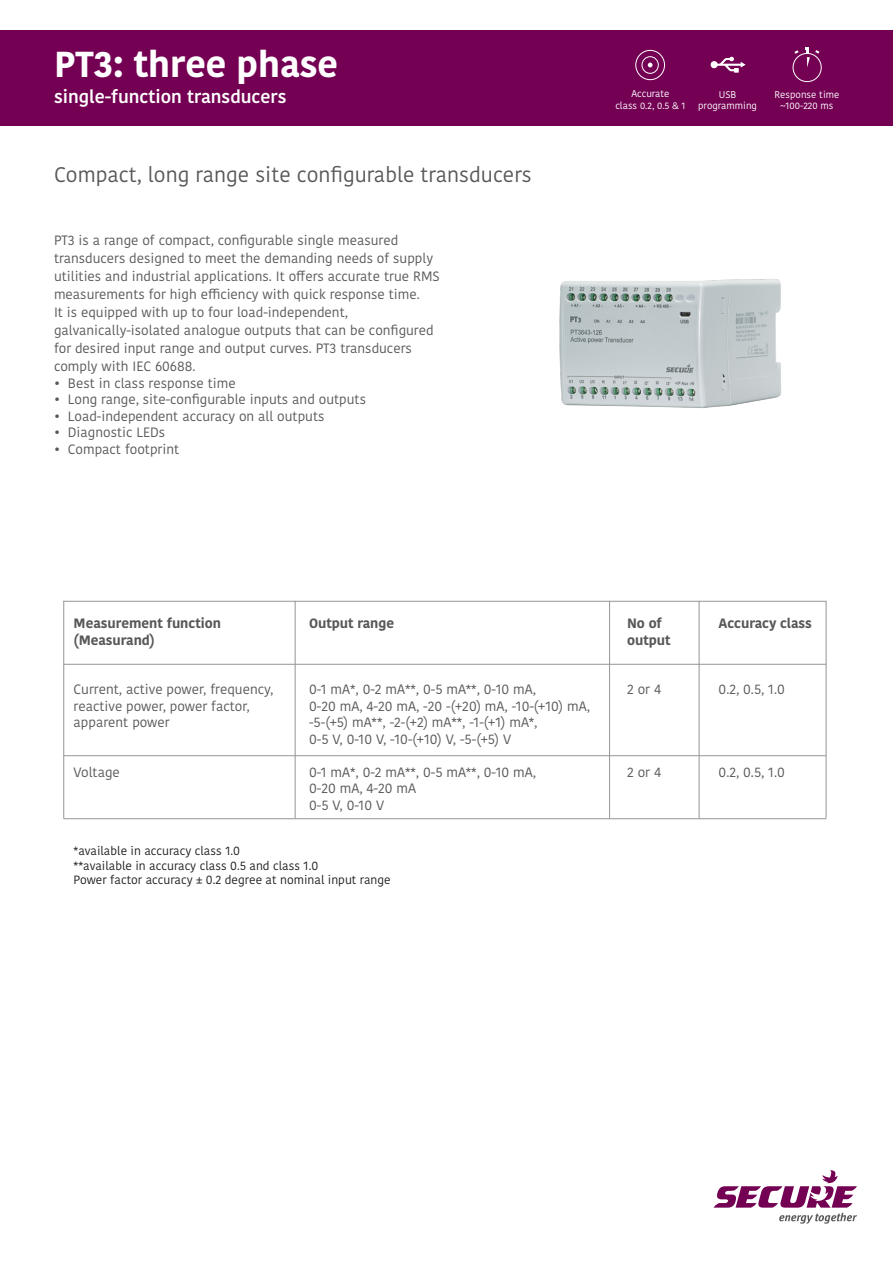
<style>
.page{position:relative;width:893px;height:1263px;background:#fff}
.page>*{position:absolute;margin:0;border:0;box-sizing:border-box;transform-origin:0 0}
.t1{font:700 36px "Kohinoor Devanagari";color:#fff}
.t2{font:21px "Kohinoor Devanagari";color:#57585a}
.t3{font:600 18px "Kohinoor Devanagari";color:#fff}
.t4{font:13.5px/18px "Kohinoor Devanagari";color:#57585a}
.t5{font:700 13.5px "Kohinoor Devanagari";color:#57585a}
.t6{font:12px "Kohinoor Devanagari";color:#231f20}
.t7{font:9.75px/11.4px "Kohinoor Devanagari";color:#fff;text-align:center}
</style>
<div class="page">
<div style="left:0;top:31px;width:893px;height:95px;background:#740053"></div>
<img style="left:559px;top:279px;width:222px;height:129px">
<svg style="left:710px;top:56px;width:36px;height:17px"></svg>
<div style="left:793px;top:53px;width:29px;height:29px;border:1px solid #fff;border-radius:50%"></div>
<svg style="left:794px;top:50px;width:5px;height:4px"></svg>
<svg style="left:805px;top:48px;width:14px;height:19px"></svg>
<svg style="left:635px;top:49px;width:30px;height:32px"></svg>
<hr style="left:63px;top:818px;width:763px;height:1px;background:#939598">
<hr style="left:63px;top:755px;width:763px;height:1px;background:#939598">
<hr style="left:63px;top:664px;width:763px;height:1px;background:#939598">
<hr style="left:63px;top:601px;width:763px;height:1px;background:#939598">
<hr style="left:295px;top:601px;width:1px;height:217px;background:#939598">
<hr style="left:63px;top:601px;width:1px;height:217px;background:#939598">
<hr style="left:609px;top:601px;width:1px;height:217px;background:#939598">
<hr style="left:699px;top:601px;width:1px;height:217px;background:#939598">
<hr style="left:826px;top:601px;width:1px;height:217px;background:#939598">
<svg style="left:713px;top:1170px;width:144px;height:54px"></svg>
<p class="t1" style="left:54px;top:33px;width:286px">PT3: three phase</p>
<p class="t3" style="left:54px;top:86px;width:234px">single-function transducers</p>
<p class="t2" style="left:54px;top:162px;width:479px">Compact, long range site configurable transducers</p>
<p class="t4" style="left:54px;top:232px;width:387px">PT3 is a range of compact, configurable single measured transducers designed to meet the demanding needs of supply utilities and industrial applications. It offers accurate true RMS measurements for high efficiency with quick response time.<br>It is equipped with up to four load-independent, galvanically-isolated analogue outputs that can be configured for desired input range and output curves. PT3 transducers comply with IEC 60688.</p>
<p class="t4" style="left:54px;top:374px;width:183px">• Best in class response time</p>
<p class="t4" style="left:54px;top:391px;width:314px">• Long range, site-configurable inputs and outputs</p>
<p class="t4" style="left:54px;top:407px;width:272px">• Load-independent accuracy on all outputs</p>
<p class="t4" style="left:54px;top:424px;width:113px">• Diagnostic LEDs</p>
<p class="t4" style="left:54px;top:440px;width:127px">• Compact footprint</p>
<p class="t7" style="left:615px;top:89px;width:72px">Accurate<br>class 0.2, 0.5 &amp; 1</p>
<p class="t7" style="left:698px;top:89px;width:60px">USB programming</p>
<p class="t7" style="left:774px;top:89px;width:66px">Response time ~100-220 ms</p>
<p class="t5" style="left:74px;top:612px;width:149px">Measurement function</p>
<p class="t5" style="left:309px;top:612px;width:87px">Output range</p>
<p class="t5" style="left:627px;top:612px;width:36px">No of</p>
<p class="t5" style="left:719px;top:612px;width:95px">Accuracy class</p>
<p class="t5" style="left:74px;top:628px;width:83px">(Measurand)</p>
<p class="t5" style="left:627px;top:628px;width:45px">output</p>
<p class="t4" style="left:74px;top:681px;width:201px">Current, active power, frequency,</p>
<p class="t4" style="left:309px;top:681px;width:228px">0-1 mA*, 0-2 mA**, 0-5 mA**, 0-10 mA,</p>
<p class="t4" style="left:627px;top:681px;width:36px">2 or 4</p>
<p class="t4" style="left:719px;top:681px;width:68px">0.2, 0.5, 1.0</p>
<p class="t4" style="left:74px;top:697px;width:178px">reactive power, power factor,</p>
<p class="t4" style="left:309px;top:697px;width:282px">0-20 mA, 4-20 mA, -20 -(+20) mA, -10-(+10) mA,</p>
<p class="t4" style="left:74px;top:714px;width:98px">apparent power</p>
<p class="t4" style="left:309px;top:714px;width:230px">-5-(+5) mA**, -2-(+2) mA**, -1-(+1) mA*,</p>
<p class="t4" style="left:309px;top:730px;width:204px">0-5 V, 0-10 V, -10-(+10) V, -5-(+5) V</p>
<p class="t4" style="left:74px;top:763px;width:48px">Voltage</p>
<p class="t4" style="left:309px;top:763px;width:228px">0-1 mA*, 0-2 mA**, 0-5 mA**, 0-10 mA,</p>
<p class="t4" style="left:627px;top:763px;width:36px">2 or 4</p>
<p class="t4" style="left:719px;top:763px;width:68px">0.2, 0.5, 1.0</p>
<p class="t4" style="left:309px;top:780px;width:109px">0-20 mA, 4-20 mA</p>
<p class="t4" style="left:309px;top:796px;width:77px">0-5 V, 0-10 V</p>
<p class="t6" style="left:74px;top:844px;width:168px">*available in accuracy class 1.0</p>
<p class="t6" style="left:74px;top:858px;width:246px">**available in accuracy class 0.5 and class 1.0</p>
<p class="t6" style="left:74px;top:873px;width:319px">Power factor accuracy ± 0.2 degree at nominal input range</p>
</div>
